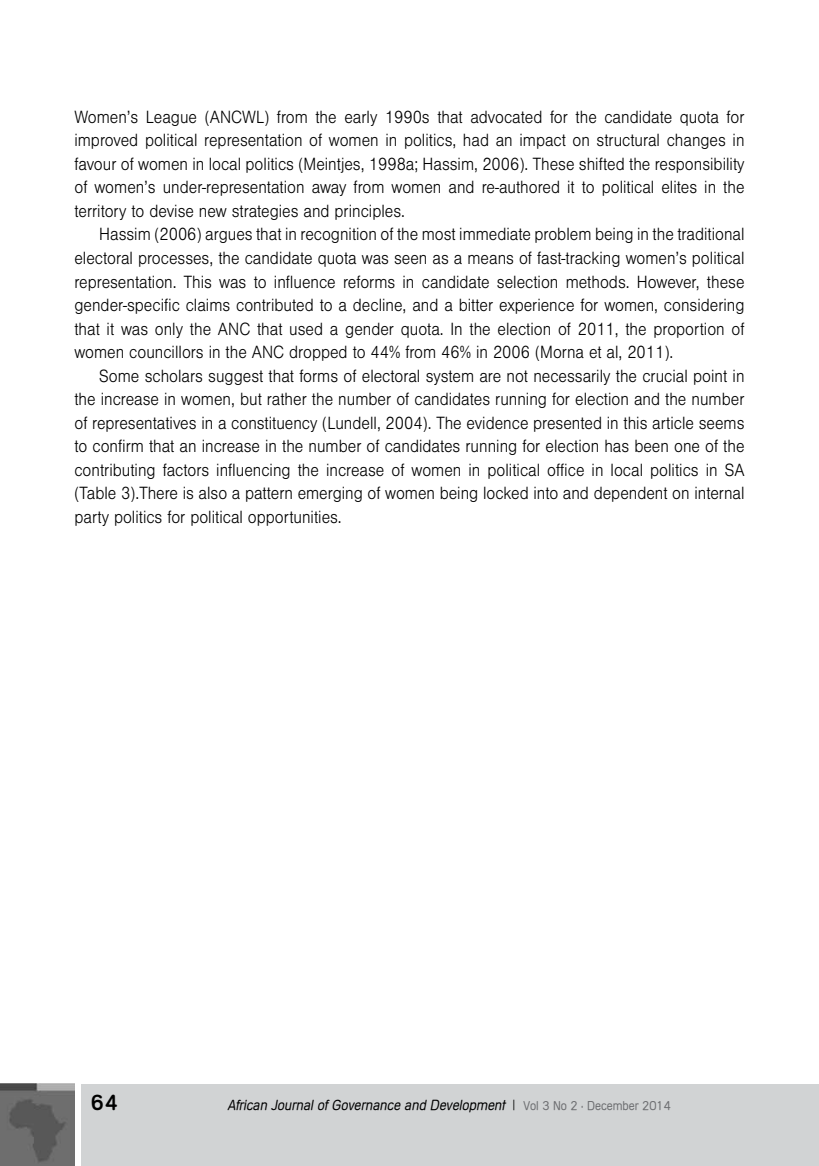
<style>
.page{position:relative;width:819px;height:1166px;background:#fff}
.page>*{position:absolute;margin:0;border:0;box-sizing:border-box;transform-origin:0 0}
.t1{font:500 21px "Mercedes";color:#000}
.t2{font:300 18.38px/23.6px "Nimbus San T";color:#000;text-align:justify;scale:.9 1}
.t3{font:italic 300 14px "Mercedes";color:#000}
.s1{font-style:normal}
.s2{font-style:normal;font-size:12.25px;color:#6d6e71}
</style>
<div class="page">
<div style="left:81px;top:1084px;width:738px;height:82px;background:#d1d3d4"></div>
<img style="left:0;top:1083px;width:74px;height:83px">
<p class="t2" style="left:74px;top:105px;width:746px">Women’s League (ANCWL) from the early 1990s that advocated for the candidate quota for improved political representation of women in politics, had an impact on structural changes in favour of women in local politics (Meintjes, 1998a; Hassim, 2006). These shifted the responsibility of women’s under-representation away from women and re-authored it to political elites in the territory to devise new strategies and principles.</p>
<p class="t2" style="left:74px;top:223px;width:746px;text-indent:25px">Hassim (2006) argues that in recognition of the most immediate problem being in the traditional electoral processes, the candidate quota was seen as a means of fast-tracking women’s political representation. This was to influence reforms in candidate selection methods. However, these gender-specific claims contributed to a decline, and a bitter experience for women, considering that it was only the ANC that used a gender quota. In the election of 2011, the proportion of women councillors in the ANC dropped to 44% from 46% in 2006 (Morna et al, 2011).</p>
<p class="t2" style="left:74px;top:364px;width:746px;text-indent:25px">Some scholars suggest that forms of electoral system are not necessarily the crucial point in the increase in women, but rather the number of candidates running for election and the number of representatives in a constituency (Lundell, 2004). The evidence presented in this article seems to confirm that an increase in the number of candidates running for election has been one of the contributing factors influencing the increase of women in political office in local politics in SA (Table 3).There is also a pattern emerging of women being locked into and dependent on internal party politics for political opportunities.</p>
<p class="t1" style="left:91px;top:1090px;width:29px">64</p>
<p class="t3" style="left:227px;top:1097px;width:445px">African Journal of Governance and Development <span class="s1">|</span> <span class="s2">V o l 3 N o 2 • D e c e m b e r 2 0 1 4</span></p>
</div>
